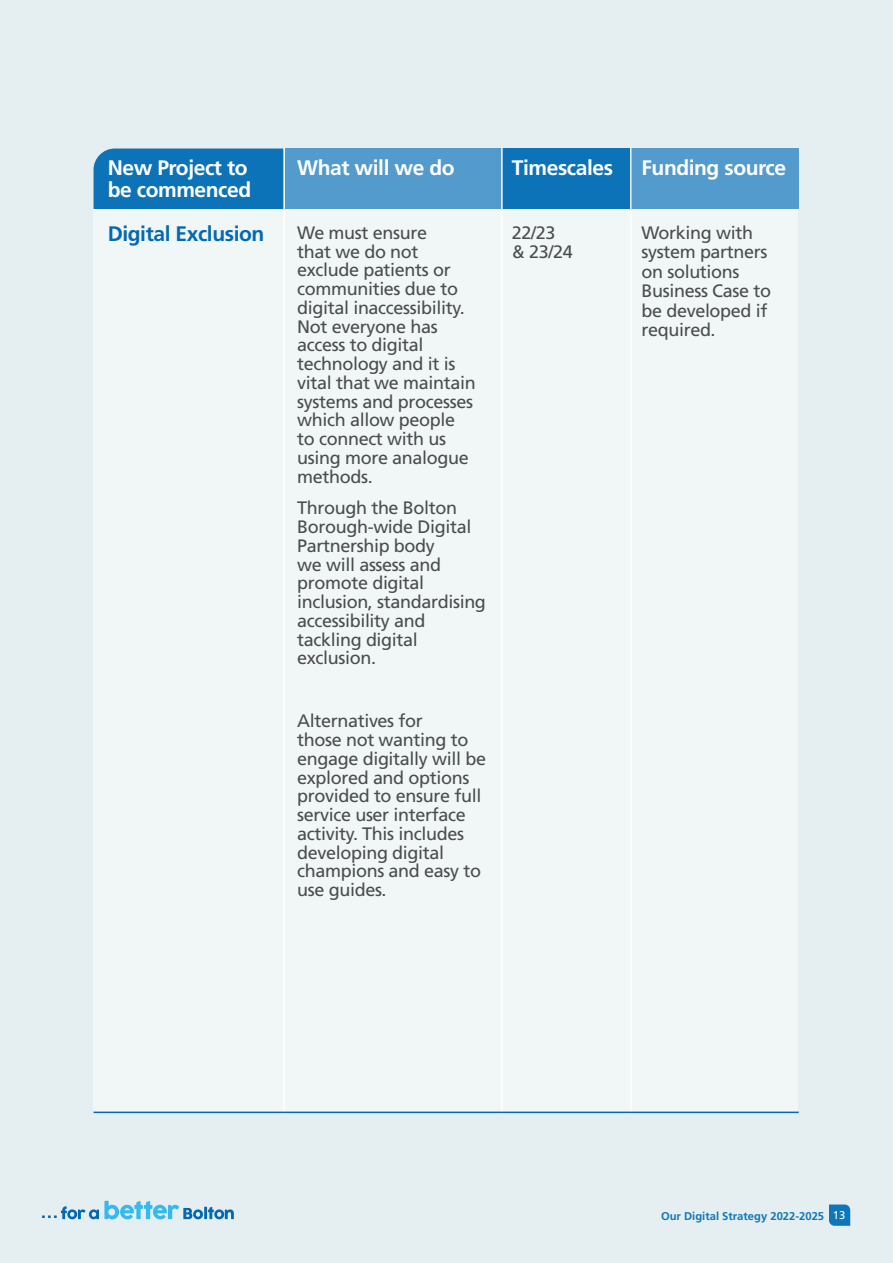
<style>
.page{position:relative;width:893px;height:1263px;background:#e5eef0}
.page>*{position:absolute;margin:0;border:0;box-sizing:border-box;transform-origin:0 0}
.t1{font:700 21px/22.5px "Frutiger";letter-spacing:-.02em;color:#fff}
.t2{font:700 21px "Frutiger";letter-spacing:-.02em;color:#0369b3}
.t3{font:18px/18.8px "Frutiger";letter-spacing:-.02em;color:#4b4c4d}
.t4{font:700 11.25px "Frutiger";color:#0e76ba}
.t5{font:11.25px "Frutiger";color:#fff}
</style>
<div class="page">
<svg style="left:42px;top:1201px;width:192px;height:18px"></svg>
<svg style="left:829px;top:1204px;width:21px;height:22px"></svg>
<div style="left:94px;top:209px;width:704px;height:904px;background:#f1f6f7"></div>
<div style="left:94px;top:149px;width:189px;height:60px;background:#0d73b8"></div>
<div style="left:284px;top:149px;width:217px;height:60px;background:#539bcc"></div>
<div style="left:632px;top:149px;width:167px;height:60px;background:#539bcc"></div>
<div style="left:501px;top:149px;width:131px;height:60px;background:#0d73b8"></div>
<hr style="left:283px;top:148px;width:2px;height:965px;background:#fff">
<hr style="left:501px;top:148px;width:2px;height:965px;background:#fff">
<hr style="left:630px;top:148px;width:2px;height:965px;background:#fff">
<hr style="left:94px;top:1111px;width:705px;height:2px;background:#0369b2">
<p class="t1" style="left:297px;top:156px;width:159px">What will we do</p>
<p class="t1" style="left:512px;top:156px;width:103px">Timescales</p>
<p class="t1" style="left:641px;top:156px;width:146px">Funding source</p>
<p class="t1" style="left:108px;top:156px;width:145px">New Project to be commenced</p>
<p class="t2" style="left:108px;top:222px;width:158px">Digital Exclusion</p>
<p class="t3" style="left:297px;top:223px;width:180px">We must ensure<br>that we do not exclude patients or communities due to digital inaccessibility.<br>Not everyone has access to digital technology and it is vital that we maintain systems and processes which allow people to connect with us using more analogue methods.</p>
<p class="t3" style="left:297px;top:498px;width:190px">Through the Bolton<br>Borough-wide Digital<br>Partnership body<br>we will assess and promote digital inclusion, standardising accessibility and tackling digital exclusion.</p>
<p class="t3" style="left:512px;top:223px;width:62px;line-height:19.5px">22/23 &amp; 23/24</p>
<p class="t3" style="left:641px;top:223px;width:131px;line-height:19.5px">Working with system partners on solutions<br>Business Case to be developed if required.</p>
<p class="t3" style="left:297px;top:711px;width:190px">Alternatives for<br>those not wanting to engage digitally will be explored and options provided to ensure full service user interface activity. This includes developing digital champions and easy to use guides.</p>
<p class="t4" style="left:661px;top:1209px;width:165px">Our Digital Strategy 2022-2025</p>
<p class="t5" style="left:833px;top:1208px;width:14px">13</p>
</div>
